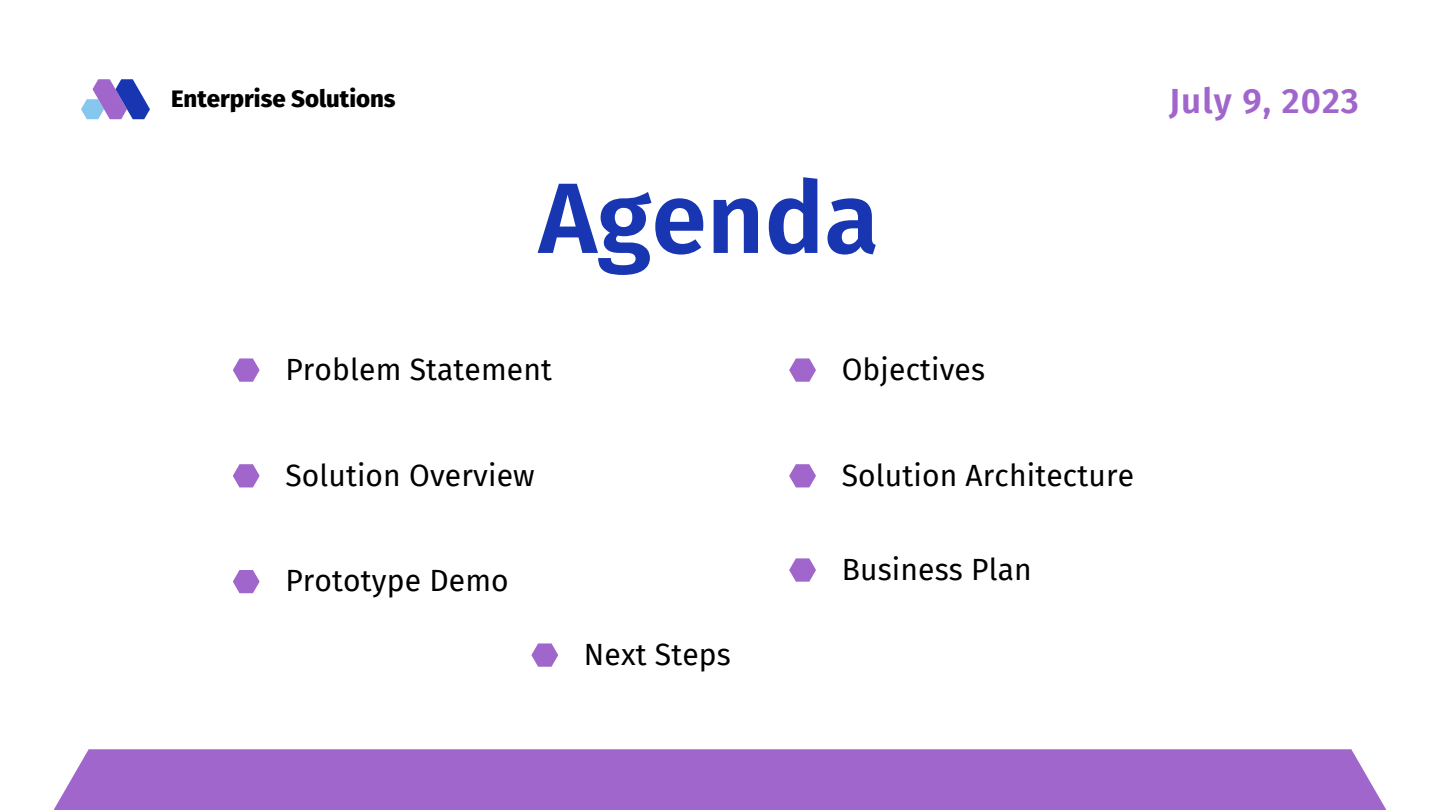
<style>
.page{position:relative;width:1440px;height:810px;background:#fff}
.page>*{position:absolute;margin:0;border:0;box-sizing:border-box;transform-origin:0 0}
.t1{font:600 100px "Fira Sans";color:#1836b2}
.t2{font:600 35px "Fira Sans";letter-spacing:.03em;color:#a066cb}
.t3{font:30px "Fira Sans";letter-spacing:.005em;color:#000}
.t4{font:800 24px "Fira Sans";color:#000}
</style>
<div class="page">
<svg style="left:233px;top:358px;width:27px;height:24px"></svg>
<svg style="left:233px;top:464px;width:27px;height:23px"></svg>
<svg style="left:789px;top:358px;width:27px;height:24px"></svg>
<svg style="left:789px;top:464px;width:27px;height:23px"></svg>
<div style="left:54px;top:749px;width:1332px;height:61px;background:#a066cb"></div>
<svg style="left:233px;top:570px;width:27px;height:23px"></svg>
<svg style="left:789px;top:558px;width:27px;height:24px"></svg>
<svg style="left:81px;top:80px;width:69px;height:39px"></svg>
<svg style="left:531px;top:643px;width:27px;height:24px"></svg>
<p class="t4" style="left:171px;top:84px;width:226px">Enterprise Solutions</p>
<p class="t2" style="left:1169px;top:80px;width:191px">July 9, 2023</p>
<p class="t1" style="left:539px;top:159px;width:342px">Agenda</p>
<p class="t3" style="left:285px;top:352px;width:268px">Problem Statement</p>
<p class="t3" style="left:285px;top:458px;width:251px">Solution Overview</p>
<p class="t3" style="left:285px;top:563px;width:225px">Prototype Demo</p>
<p class="t3" style="left:584px;top:637px;width:148px">Next Steps</p>
<p class="t3" style="left:842px;top:352px;width:145px">Objectives</p>
<p class="t3" style="left:842px;top:458px;width:294px">Solution Architecture</p>
<p class="t3" style="left:842px;top:552px;width:191px">Business Plan</p>
</div>
